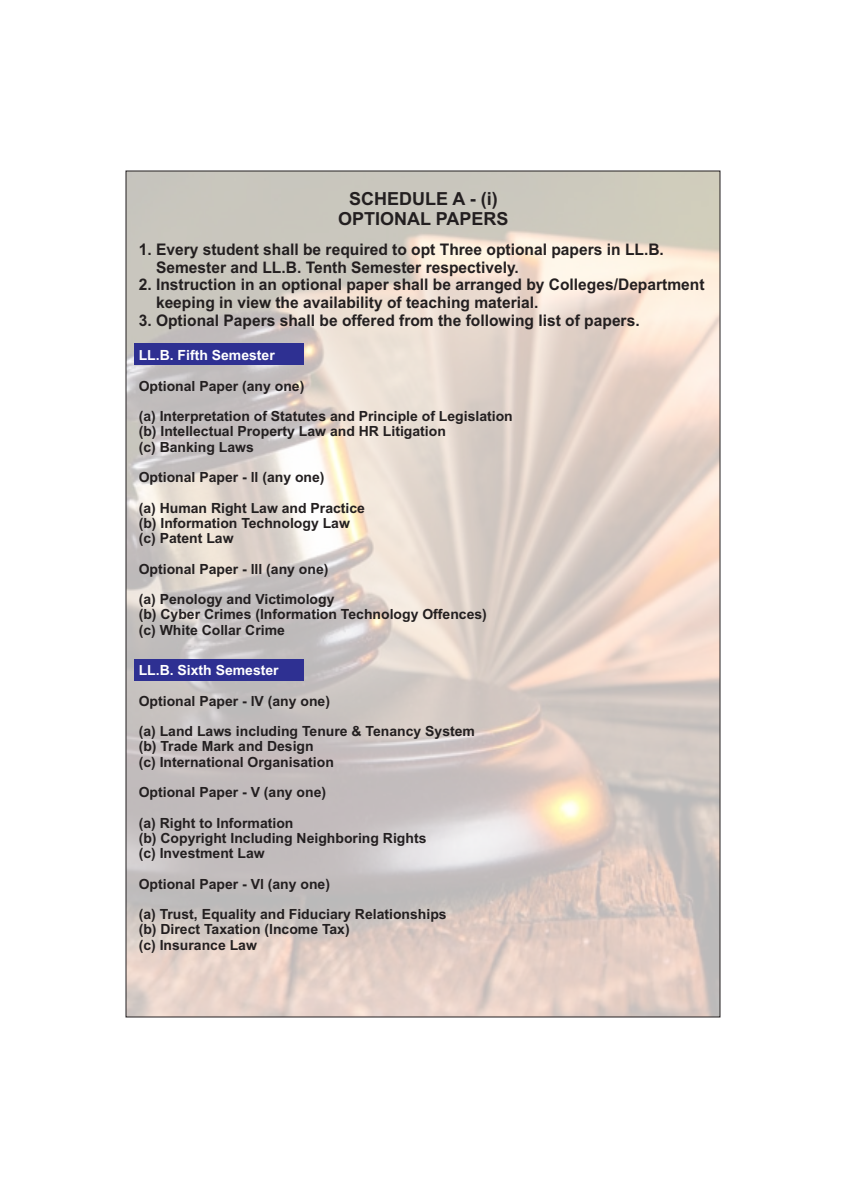
<style>
.page{position:relative;width:846px;height:1188px;background:#fff}
.page>*{position:absolute;margin:0;border:0;box-sizing:border-box;transform-origin:0 0}
.t1{font:700 18px/20.1px "Arial";color:#231f20;text-align:center}
.t2{font:700 16px/17.9px "Arial";color:#231f20}
.t3{font:700 14px/30.5px "Arial";color:#231f20}
.t4{font:700 14px "Arial";color:#fff}
</style>
<div class="page">
<div style="left:134px;top:343px;width:170px;height:22px;background:#2e3092"></div>
<div style="left:134px;top:659px;width:170px;height:22px;background:#2e3092"></div>
<p class="t1" style="left:338px;top:190px;width:172px">SCHEDULE A - (i)<br>OPTIONAL PAPERS</p>
<p class="t2" style="left:156px;top:242px;width:509px;text-indent:-17px">1. Every student shall be required to opt Three optional papers in LL.B.<br>Semester and LL.B. Tenth Semester respectively.</p>
<p class="t2" style="left:156px;top:277px;width:550px;text-indent:-17px">2. Instruction in an optional paper shall be arranged by Colleges/Department keeping in view the availability of teaching material.</p>
<p class="t2" style="left:139px;top:313px;width:503px">3. Optional Papers shall be offered from the following list of papers.</p>
<p class="t4" style="left:139px;top:350px;width:138px">LL.B. Fifth Semester</p>
<p class="t3" style="left:139px;top:372px;width:376px">Optional Paper (any one)<br>(a) Interpretation of Statutes and Principle of Legislation</p>
<p class="t3" style="left:139px;top:425px;width:309px;line-height:15.3px">(b) Intellectual Property Law and HR Litigation (c) Banking Laws</p>
<p class="t3" style="left:139px;top:463px;width:228px">Optional Paper - ll (any one)<br>(a) Human Right Law and Practice</p>
<p class="t3" style="left:139px;top:517px;width:213px;line-height:15.3px">(b) Information Technology Law (c) Patent Law</p>
<p class="t3" style="left:139px;top:555px;width:197px">Optional Paper - lll (any one) (a) Penology and Victimology</p>
<p class="t3" style="left:139px;top:608px;width:350px;line-height:15.3px">(b) Cyber Crimes (Information Technology Offences) (c) White Collar Crime</p>
<p class="t4" style="left:139px;top:665px;width:142px">LL.B. Sixth Semester</p>
<p class="t3" style="left:139px;top:687px;width:338px">Optional Paper - lV (any one)<br>(a) Land Laws including Tenure &amp; Tenancy System</p>
<p class="t3" style="left:139px;top:740px;width:197px;line-height:15.3px">(b) Trade Mark and Design (c) International Organisation</p>
<p class="t3" style="left:139px;top:778px;width:189px">Optional Paper - V (any one) (a) Right to Information</p>
<p class="t3" style="left:139px;top:832px;width:289px;line-height:15.3px">(b) Copyright Including Neighboring Rights (c) Investment Law</p>
<p class="t3" style="left:139px;top:870px;width:310px">Optional Paper - Vl (any one)<br>(a) Trust, Equality and Fiduciary Relationships</p>
<p class="t3" style="left:139px;top:923px;width:213px;line-height:15.3px">(b) Direct Taxation (Income Tax) (c) Insurance Law</p>
</div>
